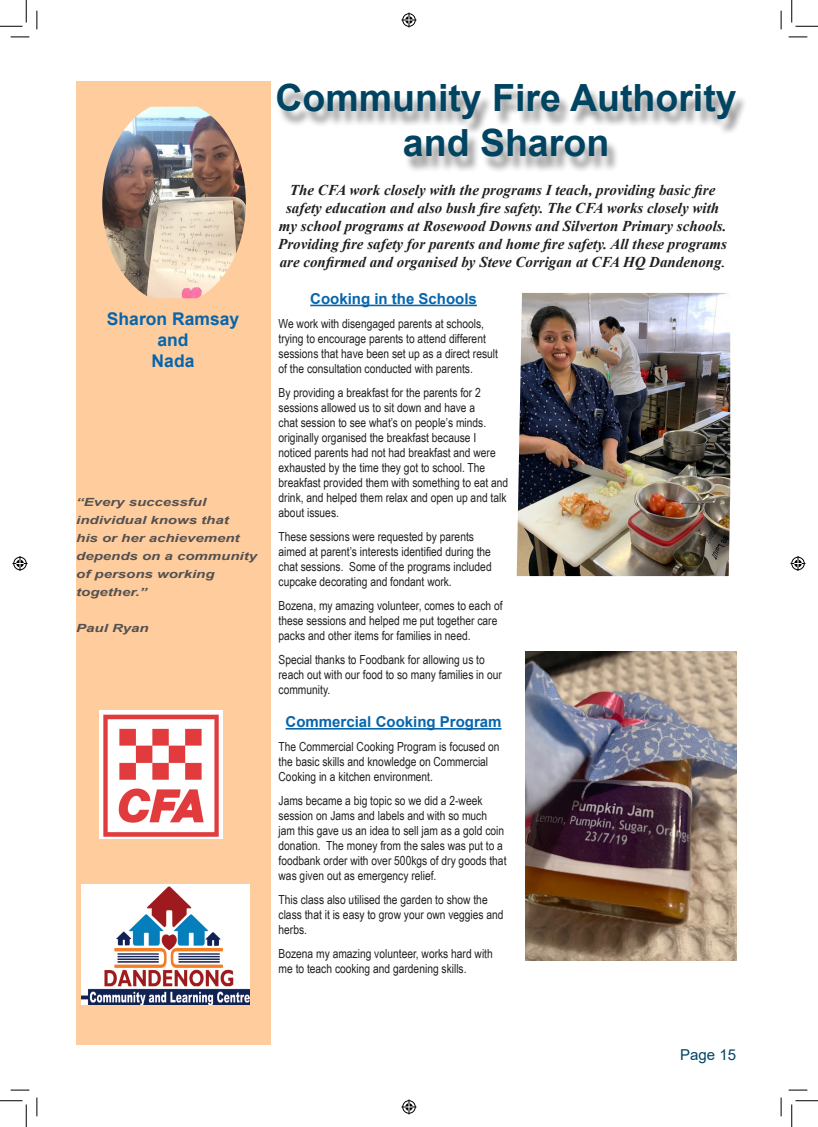
<style>
.page{position:relative;width:818px;height:1127px;background:#fff}
.page>*{position:absolute;margin:0;border:0;box-sizing:border-box;transform-origin:0 0}
.t1{font:700 37.5px/45px "Arial";color:#004462;text-align:center}
.t2{font:700 17.5px/21px "Arial";color:#0765ad;text-align:center}
.t3{font:italic 700 15px/18px "Times New Roman";color:#231f20;text-align:center}
.t4{font:700 15px "Arial";color:#0765ad}
.t5{font:15px "Arial";color:#004462}
.t6{font:12.5px/15px "Arial Narrow";color:#231f20}
.t7{font:italic 700 11.25px/18px "Arial";color:#231f20;scale:1.33 1}
.s1{font-size:11.25px}
</style>
<div class="page">
<div style="left:277px;top:87px;width:471px;height:86px;background:#231f20;opacity:.5"></div>
<hr style="left:310px;top:304px;width:167px;height:2px;background:#0765ad">
<hr style="left:286px;top:727px;width:215px;height:2px;background:#0765ad">
<img style="left:517px;top:293px;width:213px;height:283px">
<div style="left:76px;top:82px;width:194px;height:962px;background:#ffcd9d"></div>
<img style="left:526px;top:651px;width:210px;height:309px">
<img style="left:82px;top:884px;width:167px;height:120px">
<img style="left:99px;top:710px;width:124px;height:128px">
<img style="left:102px;top:107px;width:144px;height:191px">
<svg style="left:11px;top:36px;width:18px;height:2px"></svg>
<svg style="left:788px;top:36px;width:19px;height:2px"></svg>
<svg style="left:11px;top:1089px;width:18px;height:1px"></svg>
<svg style="left:788px;top:1089px;width:19px;height:1px"></svg>
<svg style="left:36px;top:11px;width:2px;height:18px"></svg>
<svg style="left:36px;top:1097px;width:2px;height:18px"></svg>
<svg style="left:780px;top:11px;width:2px;height:18px"></svg>
<svg style="left:780px;top:1097px;width:2px;height:18px"></svg>
<svg style="left:0;top:0;width:27px;height:27px"></svg>
<svg style="left:0;top:1100px;width:27px;height:26px"></svg>
<svg style="left:791px;top:0;width:27px;height:27px"></svg>
<svg style="left:791px;top:1100px;width:27px;height:26px"></svg>
<svg style="left:401px;top:13px;width:15px;height:15px"></svg>
<svg style="left:401px;top:1099px;width:15px;height:15px"></svg>
<svg style="left:13px;top:556px;width:15px;height:15px"></svg>
<svg style="left:790px;top:556px;width:15px;height:15px"></svg>
<p class="t2" style="left:107px;top:308px;width:134px">Sharon Ramsay and</p>
<p class="t2" style="left:152px;top:350px;width:44px">Nada</p>
<p class="t7" style="left:76px;top:493px;width:137px">“Every successful individual knows that<br>his or her achievement depends on a community of persons working together.”</p>
<p class="t7" style="left:76px;top:619px;width:56px">Paul Ryan</p>
<p class="t1" style="left:275px;top:75px;width:463px">Community Fire Authority and Sharon</p>
<p class="t3" style="left:278px;top:180px;width:450px">The CFA work closely with the programs I teach, providing basic fire safety education and also bush fire safety. The CFA works closely with my school programs at Rosewood Downs and Silverton Primary schools.<br>Providing fire safety for parents and home fire safety. All these programs are confirmed and organised by Steve Corrigan at CFA HQ Dandenong<span class="s1">.</span></p>
<p class="t4" style="left:310px;top:288px;width:168px">Cooking in the Schools</p>
<p class="t6" style="left:279px;top:315px;width:221px">We work with disengaged parents at schools, trying to encourage parents to attend different sessions that have been set up as a direct result of the consultation conducted with parents.</p>
<p class="t6" style="left:279px;top:384px;width:231px">By providing a breakfast for the parents for 2 sessions allowed us to sit down and have a<br>chat session to see what’s on people’s minds. originally organised the breakfast because I noticed parents had not had breakfast and were exhausted by the time they got to school. The breakfast provided them with something to eat and drink, and helped them relax and open up and talk about issues.</p>
<p class="t6" style="left:279px;top:528px;width:215px">These sessions were requested by parents aimed at parent’s interests identified during the chat sessions. Some of the programs included cupcake decorating and fondant work.</p>
<p class="t6" style="left:279px;top:597px;width:225px">Bozena, my amazing volunteer, comes to each of these sessions and helped me put together care packs and other items for families in need.</p>
<p class="t6" style="left:279px;top:651px;width:225px">Special thanks to Foodbank for allowing us to reach out with our food to so many families in our community.</p>
<p class="t4" style="left:286px;top:711px;width:217px">Commercial Cooking Program</p>
<p class="t6" style="left:279px;top:738px;width:223px">The Commercial Cooking Program is focused on the basic skills and knowledge on Commercial<br>Cooking in a kitchen environment.</p>
<p class="t6" style="left:279px;top:792px;width:229px">Jams became a big topic so we did a 2-week session on Jams and labels and with so much jam this gave us an idea to sell jam as a gold coin donation. The money from the sales was put to a foodbank order with over 500kgs of dry goods that was given out as emergency relief.</p>
<p class="t6" style="left:279px;top:891px;width:227px">This class also utilised the garden to show the class that it is easy to grow your own veggies and herbs.</p>
<p class="t6" style="left:279px;top:945px;width:216px">Bozena my amazing volunteer, works hard with me to teach cooking and gardening skills.</p>
<p class="t5" style="left:680px;top:1044px;width:57px">Page 15</p>
</div>
